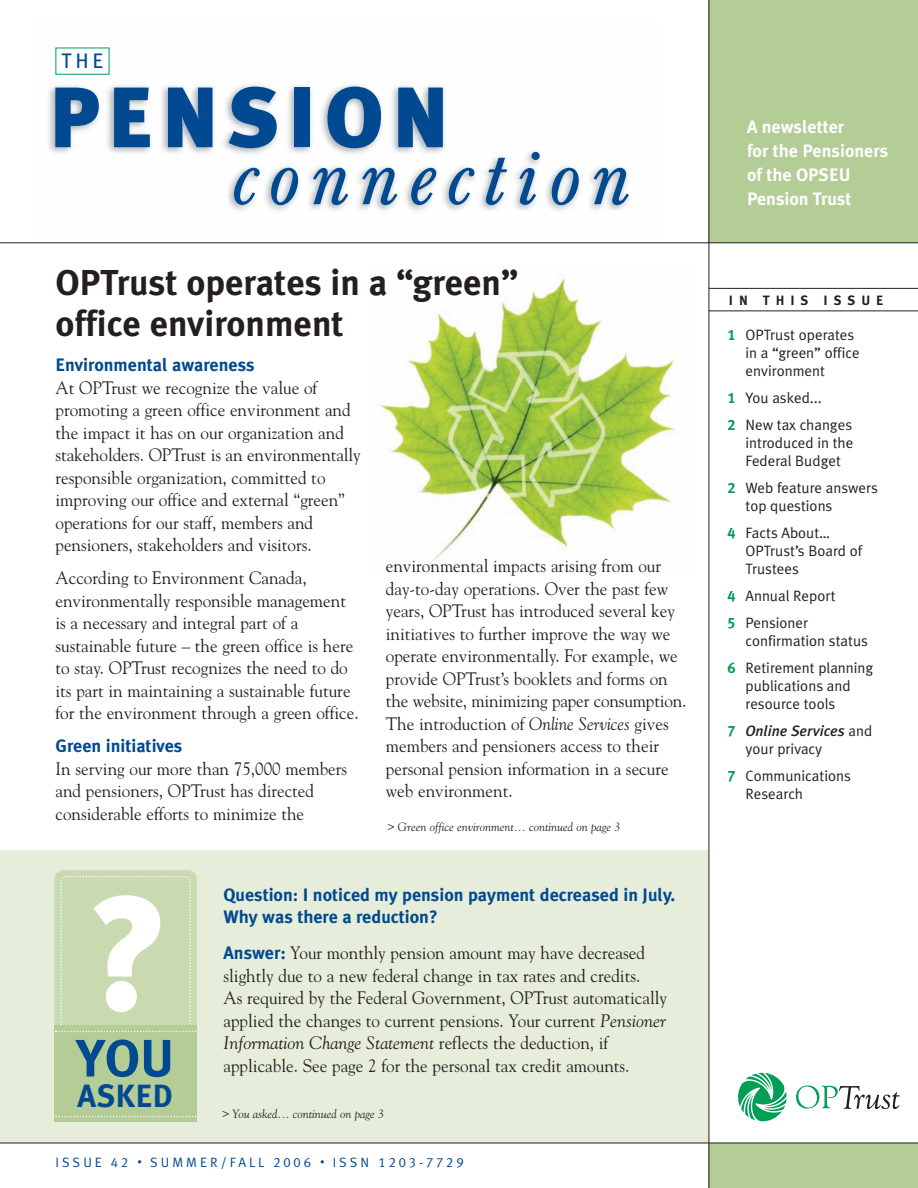
<style>
.page{position:relative;width:918px;height:1188px;background:#fff}
.page>*{position:absolute;margin:0;border:0;box-sizing:border-box;transform-origin:0 0}
.t1{font:900 160.5px "Meta Plus";color:#fff}
.t2{font:900 85.5px "Meta Plus";letter-spacing:.095em;color:#014990}
.t3{font:italic 78px "Baskerville BE";letter-spacing:.13em;color:#014990}
.t4{font:700 52.5px "Meta Plus";color:#014990}
.t5{font:700 36px/40.5px "Meta Plus";color:#231f20}
.t6{font:700 32.1px "Meta Plus";color:#014990}
.t7{font:21px "Meta Plus";color:#014990}
.t8{font:18px/22.5px "Goudy";color:#231f20;scale:.95 1}
.t9{font:700 18px/22.5px "Meta Plus";color:#014990}
.t10{font:700 18px/24px "Meta Plus";color:#fff}
.t11{font:15px/18px "Meta Plus Normal";color:#231f20}
.t12{font:italic 500 15px "Meta Plus";color:#231f20}
.t13{font:13.5px "Meta Plus Normal Caps";letter-spacing:.215em;color:#014990}
.t14{font:700 13.5px "Meta Plus";letter-spacing:.44em;color:#231f20}
.t15{font:italic 12px "Goudy";color:#231f20}
.s1{font-style:italic}
.s2{font-family:"Meta Plus";font-weight:700;color:#014990}
.s3{font-family:"Meta Plus Normal";font-size:9px}
.s4{font-family:"Meta Plus Normal"}
.s5{font-family:"Meta Plus Bold Caps";color:#009e57}
.s6{font-family:"Meta Plus Bold Caps";font-weight:400;font-style:normal;color:#009e57}
.s7{font-family:"Meta Plus Normal";font-weight:400;font-style:normal}
</style>
<div class="page">
<div style="left:0;top:851px;width:709px;height:292px;background:#e6eedb"></div>
<img style="left:48px;top:47px;width:581px;height:164px">
<div style="left:709px;top:0;width:209px;height:243px;background:#b4cc95"></div>
<div style="left:709px;top:1143px;width:209px;height:45px;background:#b4cc95"></div>
<hr style="left:709px;top:0;width:1px;height:1188px;background:#231f20">
<hr style="left:0;top:242px;width:918px;height:1px;background:#231f20">
<svg style="left:738px;top:1073px;width:49px;height:49px"></svg>
<svg style="left:796px;top:1085px;width:104px;height:24px"></svg>
<hr style="left:0;top:1143px;width:918px;height:1px;background:#231f20">
<hr style="left:709px;top:288px;width:209px;height:1px;background:#231f20">
<hr style="left:709px;top:311px;width:209px;height:1px;background:#231f20">
<div style="left:54px;top:870px;width:143px;height:245px;background:#c9dab1;border-radius:9px"></div>
<div style="left:54px;top:1025px;width:143px;height:97px;background:#b4cc95"></div>
<svg style="left:55px;top:875px;width:141px;height:242px"></svg>
<img style="left:380px;top:277px;width:301px;height:288px">
<p class="t7" style="left:62px;top:49px;width:43px">THE</p>
<h2 class="t2" style="left:49px;top:68px;width:402px">PENSION</h2>
<h3 class="t3" style="left:227px;top:149px;width:400px">connection</h3>
<h3 class="t5" style="left:56px;top:262px;width:465px">OPTrust operates in a “green” office environment</h3>
<p class="t9" style="left:56px;top:354px;width:201px">Environmental awareness</p>
<p class="t8" style="left:56px;top:376px;width:323px">At OPTrust we recognize the value of promoting a green office environment and the impact it has on our organization and stakeholders. OPTrust is an environmentally responsible organization, committed to improving our office and external “green” operations for our staff, members and pensioners, stakeholders and visitors.</p>
<p class="t8" style="left:56px;top:567px;width:321px">According to Environment Canada, environmentally responsible management is a necessary and integral part of a sustainable future – the green office is here to stay. OPTrust recognizes the need to do its part in maintaining a sustainable future for the environment through a green office.</p>
<p class="t9" style="left:56px;top:735px;width:128px">Green initiatives</p>
<p class="t8" style="left:56px;top:757px;width:309px">In serving our more than 75,000 members and pensioners, OPTrust has directed considerable efforts to minimize the</p>
<p class="t15" style="left:387px;top:820px;width:234px">&gt; Green office environment... continued on page 3</p>
<p class="t8" style="left:386px;top:555px;width:318px">environmental impacts arising from our day-to-day operations. Over the past few years, OPTrust has introduced several key initiatives to further improve the way we operate environmentally. For example, we provide OPTrust’s booklets and forms on the website, minimizing paper consumption.<br>The introduction of <span class="s1">Online Services</span> gives members and pensioners access to their personal pension information in a secure web environment.</p>
<h1 class="t1" style="left:86px;top:860px;width:86px">?</h1>
<h3 class="t4" style="left:76px;top:1028px;width:100px">YOU</h3>
<h3 class="t6" style="left:78px;top:1077px;width:97px">ASKED</h3>
<p class="t9" style="left:223px;top:883px;width:453px">Question: I noticed my pension payment decreased in July.<br>Why was there a reduction?</p>
<p class="t8" style="left:223px;top:942px;width:469px"><span class="s2">Answer:</span> Your monthly pension amount may have decreased slightly due to a new federal change in tax rates and credits.<br>As required by the Federal Government, OPTrust automatically applied the changes to current pensions. Your current <span class="s1">Pensioner Information Change Statement</span> reflects the deduction, if applicable. See page 2 for the personal tax credit amounts.</p>
<p class="t15" style="left:222px;top:1107px;width:164px">&gt; You asked... continued on page 3</p>
<p class="t13" style="left:56px;top:1154px;width:410px">ISSUE 42 <span class="s3">•</span> <span class="s4">SUMMER/FALL</span> 2006 <span class="s3">•</span> ISSN 1203-7729</p>
<p class="t10" style="left:747px;top:114px;width:143px">A newsletter<br>for the Pensioners of the OPSEU<br>Pension Trust</p>
<p class="t14" style="left:729px;top:292px;width:156px">IN THIS ISSUE</p>
<p class="t11" style="left:746px;top:325px;width:116px;text-indent:-18px"><span class="s5">1</span> OPTrust operates in a “green” office environment</p>
<p class="t11" style="left:728px;top:384px;width:126px;line-height:27px"><span class="s5">1</span> You asked...<br><span class="s5">2</span> New tax changes</p>
<p class="t11" style="left:746px;top:433px;width:109px">introduced in the<br>Federal Budget</p>
<p class="t11" style="left:746px;top:478px;width:134px;text-indent:-18px"><span class="s5">2</span> Web feature answers top questions</p>
<p class="t11" style="left:746px;top:523px;width:118px;text-indent:-18px"><span class="s5">4</span> Facts About…<br>OPTrust’s Board of<br>Trustees</p>
<p class="t11" style="left:728px;top:582px;width:110px;line-height:27px"><span class="s5">4</span> Annual Report<br><span class="s5">5</span> Pensioner</p>
<p class="t11" style="left:728px;top:627px;width:147px;line-height:27px;text-indent:18px">confirmation status<br><span class="s5">6</span> Retirement planning</p>
<p class="t11" style="left:746px;top:676px;width:107px">publications and resource tools</p>
<p class="t12" style="left:728px;top:722px;width:146px"><span class="s6">7</span> Online Services <span class="s7">and</span></p>
<p class="t11" style="left:728px;top:735px;width:125px;line-height:27px;text-indent:18px">your privacy<br><span class="s5">7</span> Communications</p>
<p class="t11" style="left:746px;top:784px;width:59px">Research</p>
</div>
